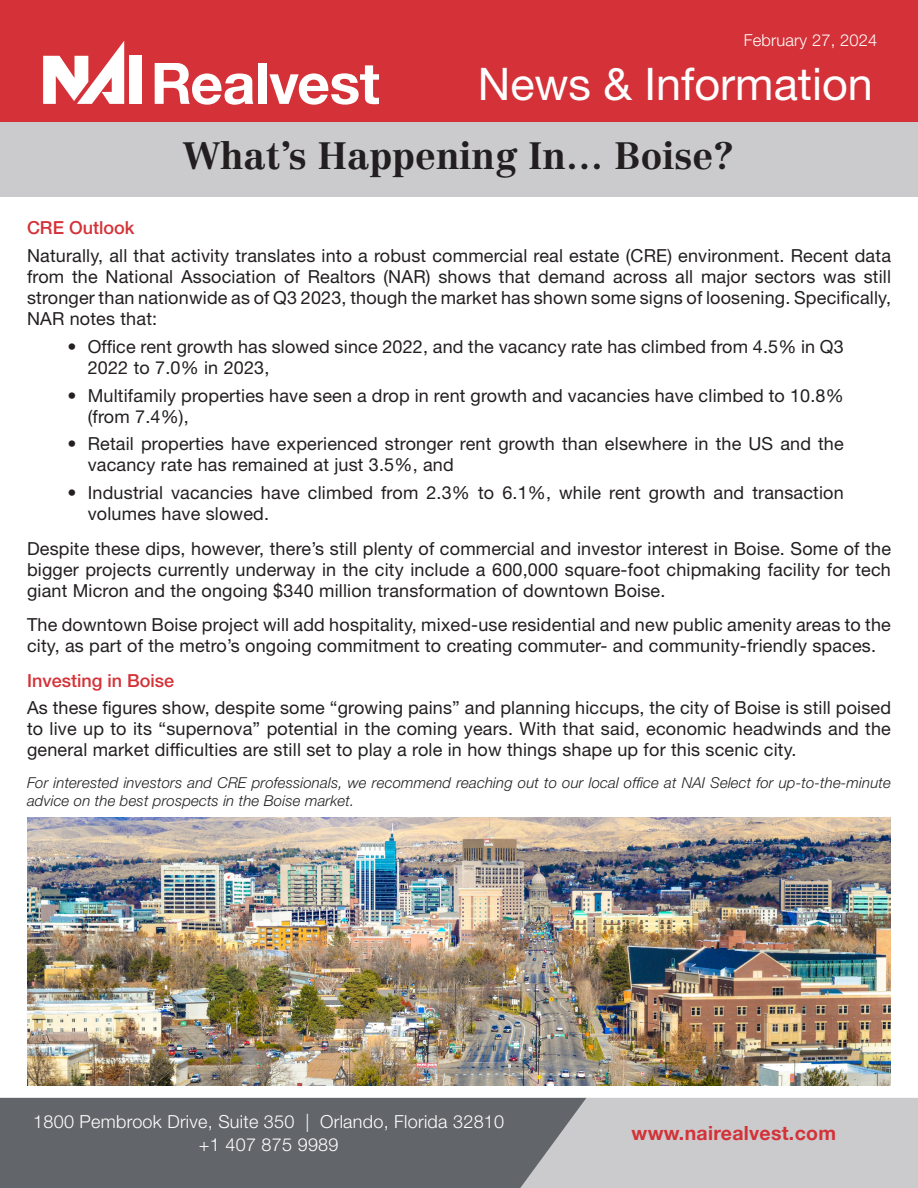
<style>
.page{position:relative;width:918px;height:1188px;background:#fff}
.page>*{position:absolute;margin:0;border:0;box-sizing:border-box;transform-origin:0 0}
.t1{font:45px "Helvetica Neue LT Std";color:#fff}
.t2{font:700 37.5px "Centennial LT Std";color:#231f20}
.t3{font:700 19.5px "Helvetica Neue";letter-spacing:.015em;color:#d43238}
.t4{font:18px/21px "Helvetica Neue LT Std";letter-spacing:.01em;color:#231f20}
.t5{font:300 18px/22.5px "Helvetica Neue LT Std";letter-spacing:.015em;color:#fff;text-align:center}
.t6{font:500 18px "Helvetica Neue LT Std";color:#d43238}
.t7{font:300 16.5px "Helvetica Neue LT Std";letter-spacing:.01em;color:#fff}
.t8{font:italic 300 15px/18px "Helvetica Neue LT Std";letter-spacing:.01em;color:#231f20}
</style>
<div class="page">
<div style="left:586px;top:1098px;width:332px;height:90px;background:#cbcbcd"></div>
<div style="left:0;top:1098px;width:586px;height:90px;background:#62656a"></div>
<div style="left:0;top:116px;width:918px;height:81px;background:#cbcbcd"></div>
<div style="left:0;top:0;width:918px;height:122px;background:#d43238"></div>
<div style="left:129px;top:56px;width:13px;height:48px;background:#fff"></div>
<svg style="left:43px;top:41px;width:81px;height:63px"></svg>
<svg style="left:155px;top:63px;width:98px;height:42px"></svg>
<div style="left:258px;top:63px;width:8px;height:41px;background:#fff"></div>
<svg style="left:269px;top:65px;width:110px;height:40px"></svg>
<img style="left:27px;top:818px;width:864px;height:267px">
<p class="t7" style="left:744px;top:30px;width:135px">February 27, 2024</p>
<p class="t1" style="left:478px;top:57px;width:397px">News &amp; Information</p>
<p class="t2" style="left:183px;top:133px;width:553px">What’s Happening In… Boise?</p>
<p class="t6" style="left:27px;top:217px;width:109px">CRE Outlook</p>
<p class="t4" style="left:27px;top:245px;width:866px;text-align:justify">Naturally, all that activity translates into a robust commercial real estate (CRE) environment. Recent data from the National Association of Realtors (NAR) shows that demand across all major sectors was still stronger than nationwide as of Q3 2023, though the market has shown some signs of loosening. Specifically, NAR notes that:</p>
<p class="t4" style="left:88px;top:336px;width:758px;text-indent:-20px">• Office rent growth has slowed since 2022, and the vacancy rate has climbed from 4.5% in Q3<br>2022 to 7.0% in 2023,</p>
<p class="t4" style="left:88px;top:384px;width:758px;text-indent:-20px">• Multifamily properties have seen a drop in rent growth and vacancies have climbed to 10.8% (from 7.4%),</p>
<p class="t4" style="left:88px;top:433px;width:758px;text-indent:-20px">• Retail properties have experienced stronger rent growth than elsewhere in the US and the vacancy rate has remained at just 3.5%, and</p>
<p class="t4" style="left:88px;top:482px;width:758px;text-indent:-20px">• Industrial vacancies have climbed from 2.3% to 6.1%, while rent growth and transaction volumes have slowed.</p>
<p class="t4" style="left:27px;top:537px;width:866px;text-align:justify">Despite these dips, however, there’s still plenty of commercial and investor interest in Boise. Some of the bigger projects currently underway in the city include a 600,000 square-foot chipmaking facility for tech giant Micron and the ongoing $340 million transformation of downtown Boise.</p>
<p class="t4" style="left:27px;top:614px;width:865px">The downtown Boise project will add hospitality, mixed-use residential and new public amenity areas to the city, as part of the metro’s ongoing commitment to creating commuter- and community-friendly spaces.</p>
<p class="t6" style="left:27px;top:669px;width:149px">Investing in Boise</p>
<p class="t4" style="left:27px;top:697px;width:866px;text-align:justify">As these figures show, despite some “growing pains” and planning hiccups, the city of Boise is still poised to live up to its “supernova” potential in the coming years. With that said, economic headwinds and the general market difficulties are still set to play a role in how things shape up for this scenic city.</p>
<p class="t8" style="left:27px;top:773px;width:866px">For interested investors and CRE professionals, we recommend reaching out to our local office at NAI Select for up-to-the-minute advice on the best prospects in the Boise market.</p>
<p class="t5" style="left:33px;top:1110px;width:473px">1800 Pembrook Drive, Suite 350 | Orlando, Florida 32810 +1 407 875 9989</p>
<p class="t3" style="left:632px;top:1118px;width:206px">www.nairealvest.com</p>
</div>
